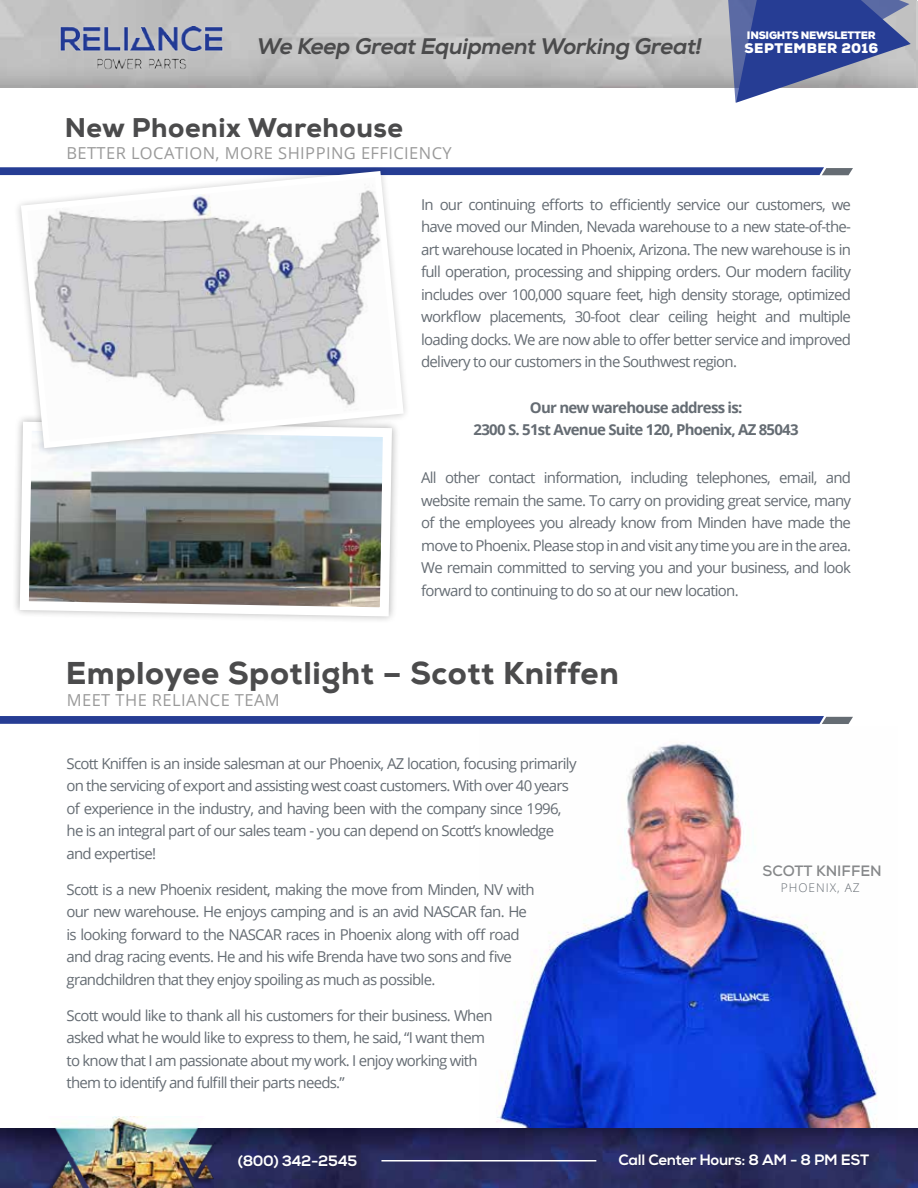
<style>
.page{position:relative;width:918px;height:1188px;background:#fff}
.page>*{position:absolute;margin:0;border:0;box-sizing:border-box;transform-origin:0 0}
.t1{font:800 31.5px "Nexa";letter-spacing:.02em;color:#4b4b4c}
.t2{font:800 27px "Nexa";letter-spacing:.02em;color:#4b4b4c}
.t3{font:italic 800 22.5px "Nexa";letter-spacing:-.02em;color:#4b4b4c}
.t4{font:16.5px "Open Sans";letter-spacing:.025em;color:#9a9a9a}
.t5{font:15px/22.5px "Open Sans";letter-spacing:-.05em;color:#656c73}
.t6{font:700 15px/22.5px "Open Sans";letter-spacing:-.05em;color:#656c73;text-align:center}
.t7{font:800 15px "Nexa";letter-spacing:-.02em;color:#fff}
.t8{font:700 15px "Nexa";color:#86888a}
.t9{font:900 13.5px "Nexa";letter-spacing:.035em;color:#fff}
.t10{font:300 12px "Open Sans";letter-spacing:.08em;color:#656c73}
.t11{font:900 10.5px "Nexa";letter-spacing:-.025em;color:#fff}
</style>
<div class="page">
<img style="left:479px;top:742px;width:419px;height:387px">
<img style="left:0;top:1129px;width:918px;height:59px">
<img style="left:26px;top:1117px;width:229px;height:71px">
<div style="left:238px;top:1155px;width:119px;height:14px;background:#000;opacity:.17"></div>
<div style="left:619px;top:1155px;width:250px;height:11px;background:#000;opacity:.17"></div>
<hr style="left:381px;top:1160px;width:215px;height:2px;background:#fff">
<img style="left:53px;top:26px;width:177px;height:46px">
<img style="left:15px;top:455px;width:381px;height:165px">
<svg style="left:0;top:167px;width:853px;height:8px;background:#334897"></svg>
<svg style="left:0;top:716px;width:853px;height:8px;background:#2e4496"></svg>
<div style="left:14px;top:164px;width:397px;height:291px;background:#000;opacity:.21"></div>
<svg style="left:18px;top:168px;width:389px;height:283px"></svg>
<svg style="left:723px;top:0;width:188px;height:103px;background:#6775ab"></svg>
<h3 class="t3" style="left:257px;top:32px;width:447px">We Keep Great Equipment Working Great!</h3>
<h2 class="t2" style="left:65px;top:111px;width:340px">New Phoenix Warehouse</h2>
<p class="t4" style="left:66px;top:142px;width:387px">BETTER LOCATION, MORE SHIPPING EFFICIENCY</p>
<p class="t11" style="left:747px;top:29px;width:130px">INSIGHTS NEWSLETTER</p>
<p class="t9" style="left:745px;top:39px;width:135px">SEPTEMBER 2016</p>
<p class="t5" style="left:421px;top:193px;width:431px;text-align:justify">In our continuing efforts to efficiently service our customers, we have moved our Minden, Nevada warehouse to a new state-of-the&shy;art warehouse located in Phoenix, Arizona. The new warehouse is in full operation, processing and shipping orders. Our modern facility includes over 100,000 square feet, high density storage, optimized workflow placements, 30-foot clear ceiling height and multiple loading docks. We are now able to offer better service and improved delivery to our customers in the Southwest region.</p>
<p class="t6" style="left:474px;top:396px;width:327px">Our new warehouse address is:<br>2300 S. 51st Avenue Suite 120, Phoenix, AZ 85043</p>
<p class="t5" style="left:421px;top:466px;width:431px;text-align:justify">All other contact information, including telephones, email, and website remain the same. To carry on providing great service, many of the employees you already know from Minden have made the move to Phoenix. Please stop in and visit any time you are in the area.<br>We remain committed to serving you and your business, and look forward to continuing to do so at our new location.</p>
<h1 class="t1" style="left:66px;top:653px;width:555px">Employee Spotlight – Scott Kniffen</h1>
<p class="t4" style="left:67px;top:689px;width:215px">MEET THE RELIANCE TEAM</p>
<p class="t5" style="left:67px;top:752px;width:512px">Scott Kniffen is an inside salesman at our Phoenix, AZ location, focusing primarily on the servicing of export and assisting west coast customers. With over 40 years of experience in the industry, and having been with the company since 1996, he is an integral part of our sales team - you can depend on Scott’s knowledge and expertise!</p>
<p class="t5" style="left:67px;top:878px;width:470px">Scott is a new Phoenix resident, making the move from Minden, NV with our new warehouse. He enjoys camping and is an avid NASCAR fan. He is looking forward to the NASCAR races in Phoenix along with off road and drag racing events. He and his wife Brenda have two sons and five grandchildren that they enjoy spoiling as much as possible.</p>
<p class="t5" style="left:67px;top:1004px;width:428px">Scott would like to thank all his customers for their business. When asked what he would like to express to them, he said, “I want them to know that I am passionate about my work. I enjoy working with them to identify and fulfill their parts needs.”</p>
<p class="t8" style="left:763px;top:862px;width:121px">SCOTT KNIFFEN</p>
<p class="t10" style="left:781px;top:879px;width:80px">PHOENIX, AZ</p>
<p class="t7" style="left:238px;top:1151px;width:121px">(800) 342-2545</p>
<p class="t7" style="left:619px;top:1150px;width:252px">Call Center Hours: 8 AM - 8 PM EST</p>
</div>
